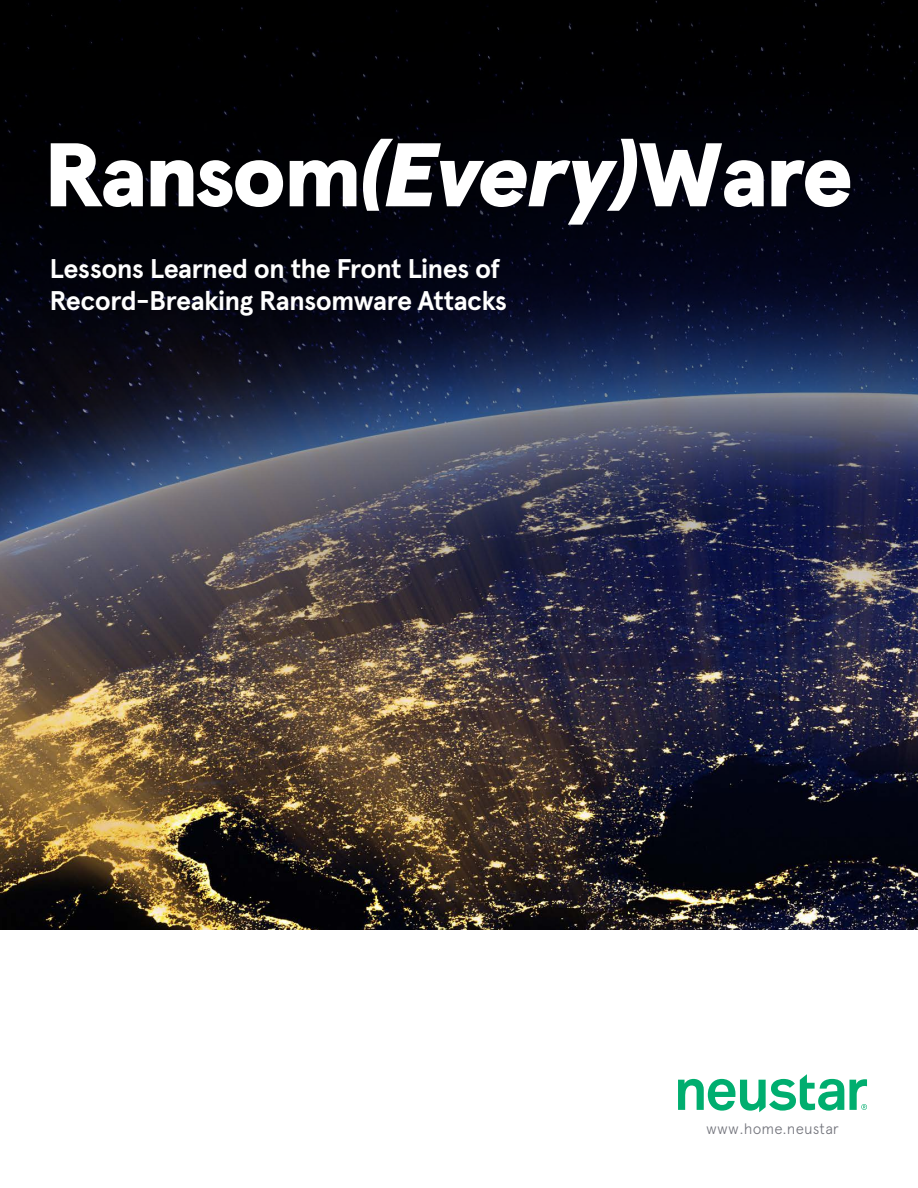
<style>
.page{position:relative;width:918px;height:1188px;background:#fff}
.page>*{position:absolute;margin:0;border:0;box-sizing:border-box;transform-origin:0 0}
.t1{font:900 90px "Apercu Pro";letter-spacing:-.035em;color:#fff}
.t2{font:700 27px/32.7px "Apercu Pro";letter-spacing:-.025em;color:#fff}
.t3{font:300 15px "Apercu Pro";letter-spacing:.01em;color:#72737b}
.s1{font-style:italic}
</style>
<div class="page">
<img style="left:0;top:0;width:918px;height:918px">
<svg style="left:678px;top:1074px;width:189px;height:38px"></svg>
<h1 class="t1" style="left:43px;top:107px;width:811px">Ransom<span class="s1">(Every)</span>Ware</h1>
<p class="t2" style="left:49px;top:250px;width:459px">Lessons Learned on the Front Lines of<br>Record-Breaking Ransomware Attacks</p>
<p class="t3" style="left:706px;top:1118px;width:134px">www.home.neustar</p>
</div>
